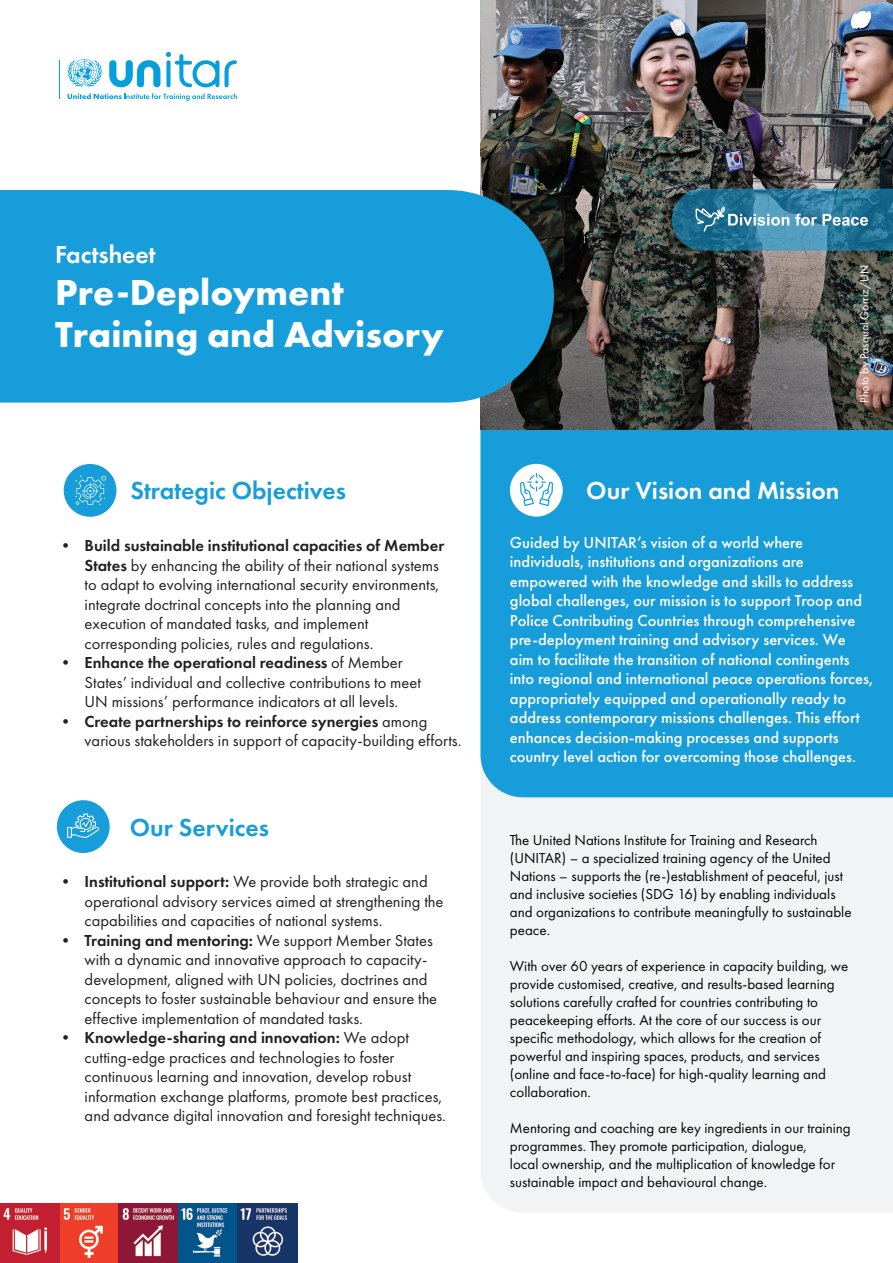
<style>
.page{position:relative;width:893px;height:1263px;background:#fff}
.page>*{position:absolute;margin:0;border:0;box-sizing:border-box;transform-origin:0 0}
.t1{font:700 37.5px/42px "Futura PT";color:#fff}
.t2{font:600 25.5px "Futura PT";color:#179dd9}
.t3{font:600 25.5px "Futura PT";color:#fff}
.t4{font:16.5px/19.5px "Futura PT";color:#231f20}
.t5{font:500 16.5px/19.5px "Futura PT";color:#fff}
.t6{font:15px/18px "Futura PT";color:#040503}
.t7{font:12px "Futura PT";color:#fff}
.s1{font-weight:600}
</style>
<div class="page">
<div style="left:481px;top:797px;width:412px;height:415px;background:#f2f3f4"></div>
<svg style="left:68px;top:93px;width:169px;height:8px"></svg>
<svg style="left:67px;top:59px;width:35px;height:28px"></svg>
<svg style="left:166px;top:52px;width:71px;height:35px"></svg>
<svg style="left:109px;top:60px;width:51px;height:27px"></svg>
<hr style="left:60px;top:60px;width:1px;height:39px;background:#069edb">
<div style="left:480px;top:429px;width:413px;height:368px;background:#179dd9"></div>
<img style="left:480px;top:0;width:413px;height:429px">
<div style="left:0;top:190px;width:554px;height:213px;background:#179dd9"></div>
<div style="left:57px;top:800px;width:53px;height:53px;background:#179dd9;border-radius:50%"></div>
<div style="left:510px;top:464px;width:53px;height:53px;background:#fff;border-radius:50%"></div>
<svg style="left:67px;top:813px;width:32px;height:25px"></svg>
<svg style="left:672px;top:189px;width:221px;height:62px;background:#38809f"></svg>
<svg style="left:520px;top:473px;width:33px;height:33px"></svg>
<div style="left:64px;top:464px;width:52px;height:53px;background:#179dd9;border-radius:50%"></div>
<svg style="left:75px;top:475px;width:31px;height:30px"></svg>
<img style="left:0;top:1203px;width:297px;height:60px">
<h2 class="t3" style="left:55px;top:238px;width:102px">Factsheet</h2>
<h1 class="t1" style="left:55px;top:271px;width:390px">Pre-Deployment<br>Training and Advisory</h1>
<h2 class="t2" style="left:130px;top:474px;width:217px">Strategic Objectives</h2>
<p class="t4" style="left:85px;top:536px;width:361px;text-indent:-27px"><span class="s1">• Build sustainable institutional capacities of Member States</span> by enhancing the ability of their national systems to adapt to evolving international security environments, integrate doctrinal concepts into the planning and execution of mandated tasks, and implement corresponding policies, rules and regulations.</p>
<p class="t4" style="left:85px;top:653px;width:338px;text-indent:-27px"><span class="s1">• Enhance the operational readiness</span> of Member<br>States’ individual and collective contributions to meet<br>UN missions’ performance indicators at all levels.</p>
<p class="t4" style="left:85px;top:711px;width:378px;text-indent:-27px"><span class="s1">• Create partnerships to reinforce synergies</span> among various stakeholders in support of capacity-building efforts.</p>
<h2 class="t2" style="left:130px;top:811px;width:141px">Our Services</h2>
<p class="t4" style="left:85px;top:872px;width:360px;text-indent:-27px"><span class="s1">• Institutional support:</span> We provide both strategic and operational advisory services aimed at strengthening the capabilities and capacities of national systems.</p>
<p class="t4" style="left:85px;top:930px;width:354px;text-indent:-27px"><span class="s1">• Training and mentoring:</span> We support Member States with a dynamic and innovative approach to capacity&shy;development, aligned with UN policies, doctrines and concepts to foster sustainable behaviour and ensure the effective implementation of mandated tasks.</p>
<p class="t4" style="left:85px;top:1028px;width:363px;text-indent:-27px"><span class="s1">• Knowledge-sharing and innovation:</span> We adopt cutting-edge practices and technologies to foster continuous learning and innovation, develop robust information exchange platforms, promote best practices, and advance digital innovation and foresight techniques.</p>
<p class="t7" style="left:857px;top:403px;width:139px;rotate:-90deg">Photo by Pasqual Gorriz/UN</p>
<h2 class="t3" style="left:586px;top:474px;width:255px">Our Vision and Mission</h2>
<p class="t5" style="left:510px;top:532px;width:364px">Guided by UNITAR’s vision of a world where individuals, institutions and organizations are empowered with the knowledge and skills to address global challenges, our mission is to support Troop and Police Contributing Countries through comprehensive pre-deployment training and advisory services. We aim to facilitate the transition of national contingents into regional and international peace operations forces, appropriately equipped and operationally ready to address contemporary missions challenges. This effort enhances decision-making processes and supports country level action for overcoming those challenges.</p>
<p class="t6" style="left:510px;top:831px;width:343px">The United Nations Institute for Training and Research (UNITAR) – a specialized training agency of the United Nations – supports the (re-)establishment of peaceful, just and inclusive societies (SDG 16) by enabling individuals and organizations to contribute meaningfully to sustainable peace.</p>
<p class="t6" style="left:510px;top:957px;width:340px">With over 60 years of experience in capacity building, we provide customised, creative, and results-based learning solutions carefully crafted for countries contributing to peacekeeping efforts. At the core of our success is our specific methodology, which allows for the creation of powerful and inspiring spaces, products, and services (online and face-to-face) for high-quality learning and collaboration.</p>
<p class="t6" style="left:510px;top:1119px;width:342px">Mentoring and coaching are key ingredients in our training programmes. They promote participation, dialogue,<br>local ownership, and the multiplication of knowledge for sustainable impact and behavioural change.</p>
</div>
